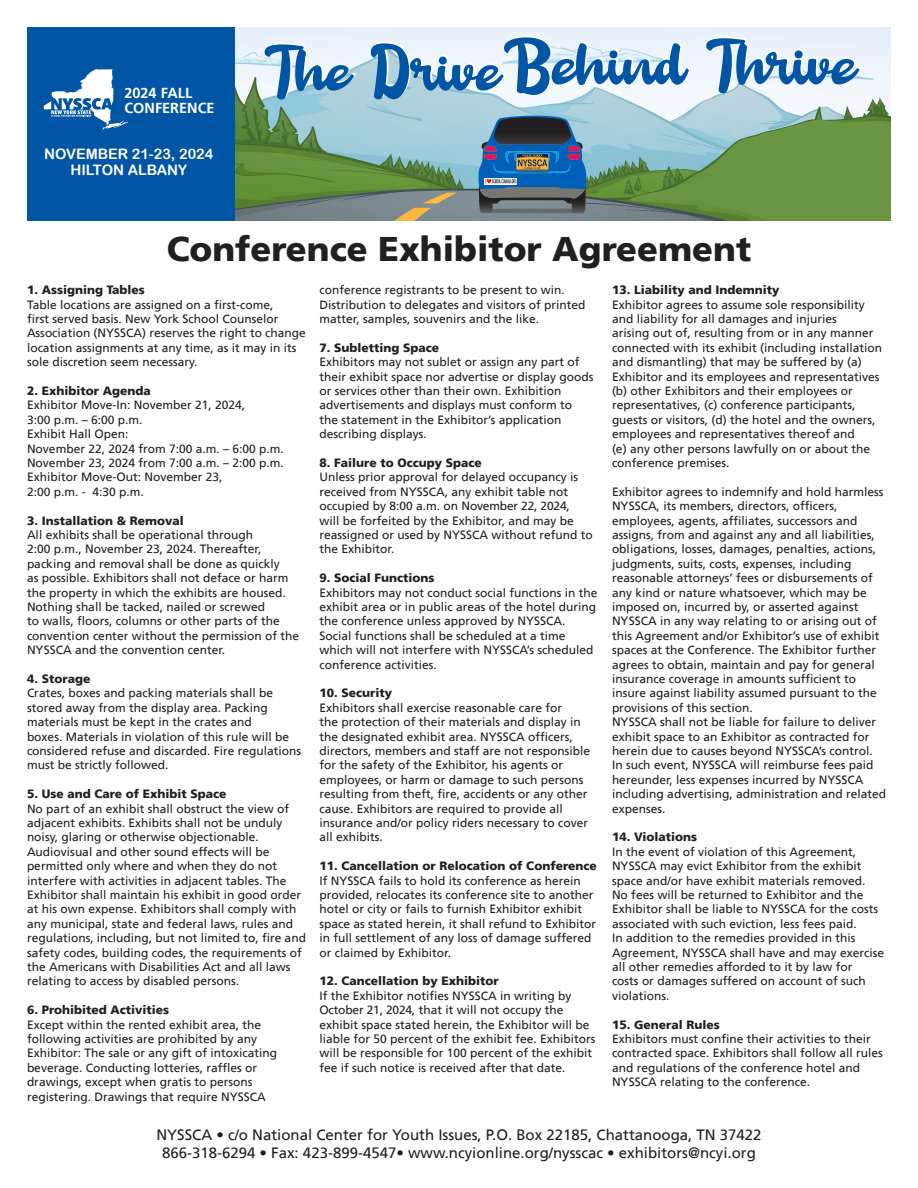
<style>
.page{position:relative;width:918px;height:1188px;background:#fff}
.page>*{position:absolute;margin:0;border:0;box-sizing:border-box;transform-origin:0 0}
.price{font:900 34.2px "Frutiger";color:#231f20}
.price-2{font:15px "Frutiger Regular 2";color:#231f20}
.t1{font:700 14.55px/14.2px "Frutiger";color:#fff}
.t2{font:14.4px "Arial Rounded MT Bold";color:#fff}
.price-3{font:12px/14.4px "Frutiger Regular 2";color:#231f20}
.price-4{font:900 12px "Frutiger";color:#231f20}
</style>
<div class="page">
<img style="left:234px;top:27px;width:657px;height:194px">
<div style="left:27px;top:27px;width:207px;height:194px;background:#0155a5"></div>
<svg style="left:44px;top:69px;width:84px;height:61px"></svg>
<svg style="left:265px;top:36px;width:596px;height:64px"></svg>
<svg style="left:478px;top:116px;width:108px;height:97px;background:#456686"></svg>
<p class="t1" style="left:124px;top:87px;width:92px">2024 FALL<br>CONFERENCE</p>
<p class="t2" style="left:44px;top:146px;width:171px">NOVEMBER 21-23, 2024</p>
<p class="t2" style="left:70px;top:162px;width:118px">HILTON ALBANY</p>
<p class="price" style="left:167px;top:234px;width:586px">Conference Exhibitor Agreement</p>
<p class="price-4" style="left:27px;top:285px;width:119px">1. Assigning Tables</p>
<p class="price-3" style="left:27px;top:298px;width:280px">Table locations are assigned on a first-come,<br>first served basis. New York School Counselor Association (NYSSCA) reserves the right to change location assignments at any time, as it may in its sole discretion seem necessary.</p>
<p class="price-4" style="left:27px;top:385px;width:125px">2. Exhibitor Agenda</p>
<p class="price-3" style="left:27px;top:399px;width:220px">Exhibitor Move-In: November 21, 2024,<br>3:00 p.m. – 6:00 p.m.</p>
<p class="price-3" style="left:27px;top:427px;width:103px">Exhibit Hall Open:</p>
<p class="price-3" style="left:27px;top:442px;width:258px">November 22, 2024 from 7:00 a.m. – 6:00 p.m.</p>
<p class="price-3" style="left:27px;top:456px;width:258px">November 23, 2024 from 7:00 a.m. – 2:00 p.m.</p>
<p class="price-3" style="left:27px;top:471px;width:197px">Exhibitor Move-Out: November 23,<br>2:00 p.m. - 4:30 p.m.</p>
<p class="price-4" style="left:27px;top:515px;width:158px">3. Installation &amp; Removal</p>
<p class="price-3" style="left:27px;top:528px;width:274px">All exhibits shall be operational through<br>2:00 p.m., November 23, 2024. Thereafter, packing and removal shall be done as quickly<br>as possible. Exhibitors shall not deface or harm the property in which the exhibits are housed.<br>Nothing shall be tacked, nailed or screwed<br>to walls, floors, columns or other parts of the convention center without the permission of the NYSSCA and the convention center.</p>
<p class="price-4" style="left:27px;top:673px;width:65px">4. Storage</p>
<p class="price-3" style="left:27px;top:687px;width:276px">Crates, boxes and packing materials shall be stored away from the display area. Packing materials must be kept in the crates and<br>boxes. Materials in violation of this rule will be considered refuse and discarded. Fire regulations must be strictly followed.</p>
<p class="price-4" style="left:27px;top:789px;width:201px">5. Use and Care of Exhibit Space</p>
<p class="price-3" style="left:27px;top:802px;width:264px">No part of an exhibit shall obstruct the view of adjacent exhibits. Exhibits shall not be unduly</p>
<p class="price-3" style="left:27px;top:831px;width:281px">noisy, glaring or otherwise objectionable.<br>Audiovisual and other sound effects will be permitted only where and when they do not interfere with activities in adjacent tables. The Exhibitor shall maintain his exhibit in good order at his own expense. Exhibitors shall comply with any municipal, state and federal laws, rules and regulations, including, but not limited to, fire and safety codes, building codes, the requirements of the Americans with Disabilities Act and all laws relating to access by disabled persons.</p>
<p class="price-4" style="left:27px;top:1005px;width:144px">6. Prohibited Activities</p>
<p class="price-3" style="left:27px;top:1018px;width:252px">Except within the rented exhibit area, the following activities are prohibited by any Exhibitor: The sale or any gift of intoxicating beverage. Conducting lotteries, raffles or drawings, except when gratis to persons registering. Drawings that require NYSSCA</p>
<p class="price-3" style="left:320px;top:283px;width:268px">conference registrants to be present to win.<br>Distribution to delegates and visitors of printed matter, samples, souvenirs and the like.</p>
<p class="price-4" style="left:320px;top:342px;width:121px">7. Subletting Space</p>
<p class="price-3" style="left:320px;top:355px;width:276px">Exhibitors may not sublet or assign any part of their exhibit space nor advertise or display goods or services other than their own. Exhibition advertisements and displays must conform to the statement in the Exhibitor’s application describing displays.</p>
<p class="price-4" style="left:320px;top:457px;width:164px">8. Failure to Occupy Space</p>
<p class="price-3" style="left:320px;top:471px;width:275px">Unless prior approval for delayed occupancy is received from NYSSCA, any exhibit table not occupied by 8:00 a.m. on November 22, 2024,<br>will be forfeited by the Exhibitor, and may be reassigned or used by NYSSCA without refund to the Exhibitor.</p>
<p class="price-4" style="left:320px;top:573px;width:117px">9. Social Functions</p>
<p class="price-3" style="left:320px;top:586px;width:280px">Exhibitors may not conduct social functions in the exhibit area or in public areas of the hotel during the conference unless approved by NYSSCA.<br>Social functions shall be scheduled at a time which will not interfere with NYSSCA’s scheduled conference activities.</p>
<p class="price-4" style="left:320px;top:688px;width:74px">10. Security</p>
<p class="price-3" style="left:320px;top:701px;width:272px">Exhibitors shall exercise reasonable care for<br>the protection of their materials and display in the designated exhibit area. NYSSCA officers, directors, members and staff are not responsible for the safety of the Exhibitor, his agents or employees, or harm or damage to such persons resulting from theft, fire, accidents or any other cause. Exhibitors are required to provide all insurance and/or policy riders necessary to cover all exhibits.</p>
<p class="price-4" style="left:320px;top:861px;width:279px">11. Cancellation or Relocation of Conference</p>
<p class="price-3" style="left:320px;top:874px;width:276px">If NYSSCA fails to hold its conference as herein provided, relocates its conference site to another hotel or city or fails to furnish Exhibitor exhibit</p>
<p class="price-3" style="left:320px;top:917px;width:278px">space as stated herein, it shall refund to Exhibitor in full settlement of any loss of damage suffered or claimed by Exhibitor.</p>
<p class="price-4" style="left:320px;top:976px;width:181px">12. Cancellation by Exhibitor</p>
<p class="price-3" style="left:320px;top:989px;width:278px">If the Exhibitor notifies NYSSCA in writing by October 21, 2024, that it will not occupy the exhibit space stated herein, the Exhibitor will be liable for 50 percent of the exhibit fee. Exhibitors will be responsible for 100 percent of the exhibit fee if such notice is received after that date.</p>
<p class="price-4" style="left:612px;top:285px;width:169px">13. Liability and Indemnity</p>
<p class="price-3" style="left:612px;top:298px;width:272px">Exhibitor agrees to assume sole responsibility and liability for all damages and injuries<br>arising out of, resulting from or in any manner connected with its exhibit (including installation and dismantling) that may be suffered by (a)<br>Exhibitor and its employees and representatives (b) other Exhibitors and their employees or representatives, (c) conference participants, guests or visitors, (d) the hotel and the owners, employees and representatives thereof and<br>(e) any other persons lawfully on or about the conference premises.</p>
<p class="price-3" style="left:612px;top:485px;width:273px">Exhibitor agrees to indemnify and hold harmless NYSSCA, its members, directors, officers, employees, agents, affiliates, successors and assigns, from and against any and all liabilities, obligations, losses, damages, penalties, actions, judgments, suits, costs, expenses, including reasonable attorneys’ fees or disbursements of any kind or nature whatsoever, which may be imposed on, incurred by, or asserted against NYSSCA in any way relating to or arising out of this Agreement and/or Exhibitor’s use of exhibit spaces at the Conference. The Exhibitor further agrees to obtain, maintain and pay for general insurance coverage in amounts sufficient to insure against liability assumed pursuant to the provisions of this section.</p>
<p class="price-3" style="left:612px;top:715px;width:276px">NYSSCA shall not be liable for failure to deliver exhibit space to an Exhibitor as contracted for herein due to causes beyond NYSSCA’s control.<br>In such event, NYSSCA will reimburse fees paid hereunder, less expenses incurred by NYSSCA including advertising, administration and related expenses.</p>
<p class="price-4" style="left:612px;top:832px;width:87px">14. Violations</p>
<p class="price-3" style="left:612px;top:845px;width:274px">In the event of violation of this Agreement, NYSSCA may evict Exhibitor from the exhibit space and/or have exhibit materials removed.<br>No fees will be returned to Exhibitor and the Exhibitor shall be liable to NYSSCA for the costs associated with such eviction, less fees paid.<br>In addition to the remedies provided in this Agreement, NYSSCA shall have and may exercise all other remedies afforded to it by law for<br>costs or damages suffered on account of such violations.</p>
<p class="price-4" style="left:612px;top:1019px;width:109px">15. General Rules</p>
<p class="price-3" style="left:612px;top:1032px;width:272px">Exhibitors must confine their activities to their contracted space. Exhibitors shall follow all rules and regulations of the conference hotel and NYSSCA relating to the conference.</p>
<p class="price-2" style="left:156px;top:1128px;width:607px">NYSSCA • c/o National Center for Youth Issues, P.O. Box 22185, Chattanooga, TN 37422</p>
<p class="price-2" style="left:162px;top:1146px;width:595px">866-318-6294 • Fax: 423-899-4547• www.ncyionline.org/nysscac • exhibitors@ncyi.org</p>
</div>
